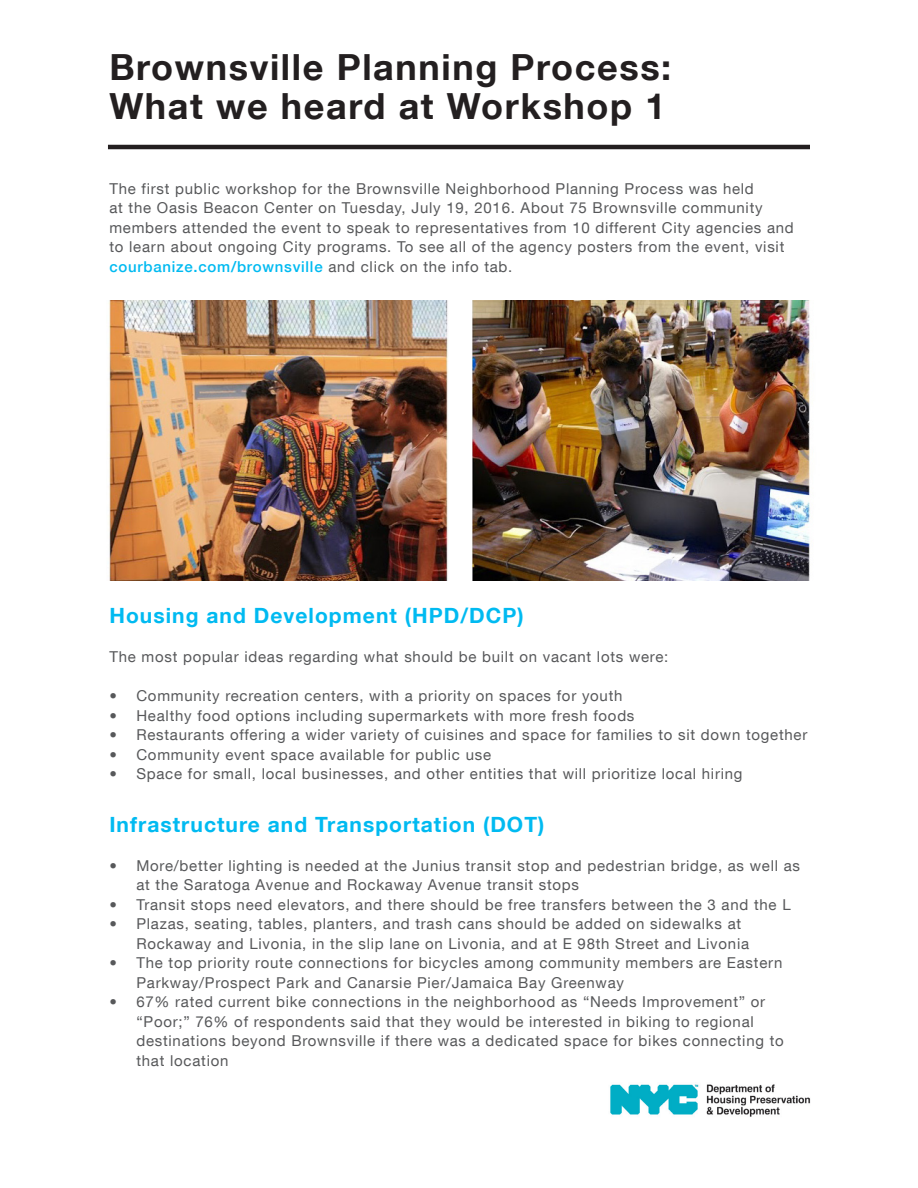
<style>
.page{position:relative;width:918px;height:1188px;background:#fff}
.page>*{position:absolute;margin:0;border:0;box-sizing:border-box;transform-origin:0 0}
.t1{font:700 36px "Helvetica Neue LT Com";letter-spacing:.045em;color:#231f20}
.t2{font:700 21px "Helvetica Neue LT Com";letter-spacing:.05em;color:#00baf1}
.t3{font:15px/19.5px "Helvetica Neue LT Com";letter-spacing:.05em;color:#57585a}
.s1{font-weight:500;color:#00baf1}
</style>
<div class="page">
<hr style="left:108px;top:145px;width:702px;height:4px;background:#231f20">
<img style="left:610px;top:1084px;width:201px;height:33px">
<img style="left:472px;top:300px;width:338px;height:281px">
<img style="left:108px;top:300px;width:340px;height:281px">
<p class="t1" style="left:109px;top:44px;width:563px">Brownsville Planning Process:</p>
<p class="t1" style="left:109px;top:83px;width:558px">What we heard at Workshop 1</p>
<p class="t3" style="left:109px;top:178px;width:686px">The first public workshop for the Brownsville Neighborhood Planning Process was held<br>at the Oasis Beacon Center on Tuesday, July 19, 2016. About 75 Brownsville community members attended the event to speak to representatives from 10 different City agencies and to learn about ongoing City programs. To see all of the agency posters from the event, visit <span class="s1">courbanize.com/brownsville</span> and click on the info tab.</p>
<p class="t2" style="left:109px;top:602px;width:416px">Housing and Development (HPD/DCP)</p>
<p class="t3" style="left:109px;top:647px;width:561px">The most popular ideas regarding what should be built on vacant lots were:</p>
<p class="t3" style="left:109px;top:686px;width:515px">• Community recreation centers, with a priority on spaces for youth</p>
<p class="t3" style="left:109px;top:705px;width:527px">• Healthy food options including supermarkets with more fresh foods</p>
<p class="t3" style="left:109px;top:725px;width:700px">• Restaurants offering a wider variety of cuisines and space for families to sit down together</p>
<p class="t3" style="left:109px;top:744px;width:383px">• Community event space available for public use</p>
<p class="t3" style="left:109px;top:764px;width:635px">• Space for small, local businesses, and other entities that will prioritize local hiring</p>
<p class="t2" style="left:109px;top:811px;width:437px">Infrastructure and Transportation (DOT)</p>
<p class="t3" style="left:136px;top:855px;width:665px;text-indent:-27px">• More/better lighting is needed at the Junius transit stop and pedestrian bridge, as well as at the Saratoga Avenue and Rockaway Avenue transit stops</p>
<p class="t3" style="left:109px;top:894px;width:683px">• Transit stops need elevators, and there should be free transfers between the 3 and the L</p>
<p class="t3" style="left:136px;top:914px;width:614px;text-indent:-27px">• Plazas, seating, tables, planters, and trash cans should be added on sidewalks at<br>Rockaway and Livonia, in the slip lane on Livonia, and at E 98th Street and Livonia</p>
<p class="t3" style="left:136px;top:953px;width:648px;text-indent:-27px">• The top priority route connections for bicycles among community members are Eastern<br>Parkway/Prospect Park and Canarsie Pier/Jamaica Bay Greenway</p>
<p class="t3" style="left:136px;top:992px;width:649px;text-indent:-27px">• 67% rated current bike connections in the neighborhood as “Needs Improvement” or “Poor;” 76% of respondents said that they would be interested in biking to regional destinations beyond Brownsville if there was a dedicated space for bikes connecting to that location</p>
</div>
